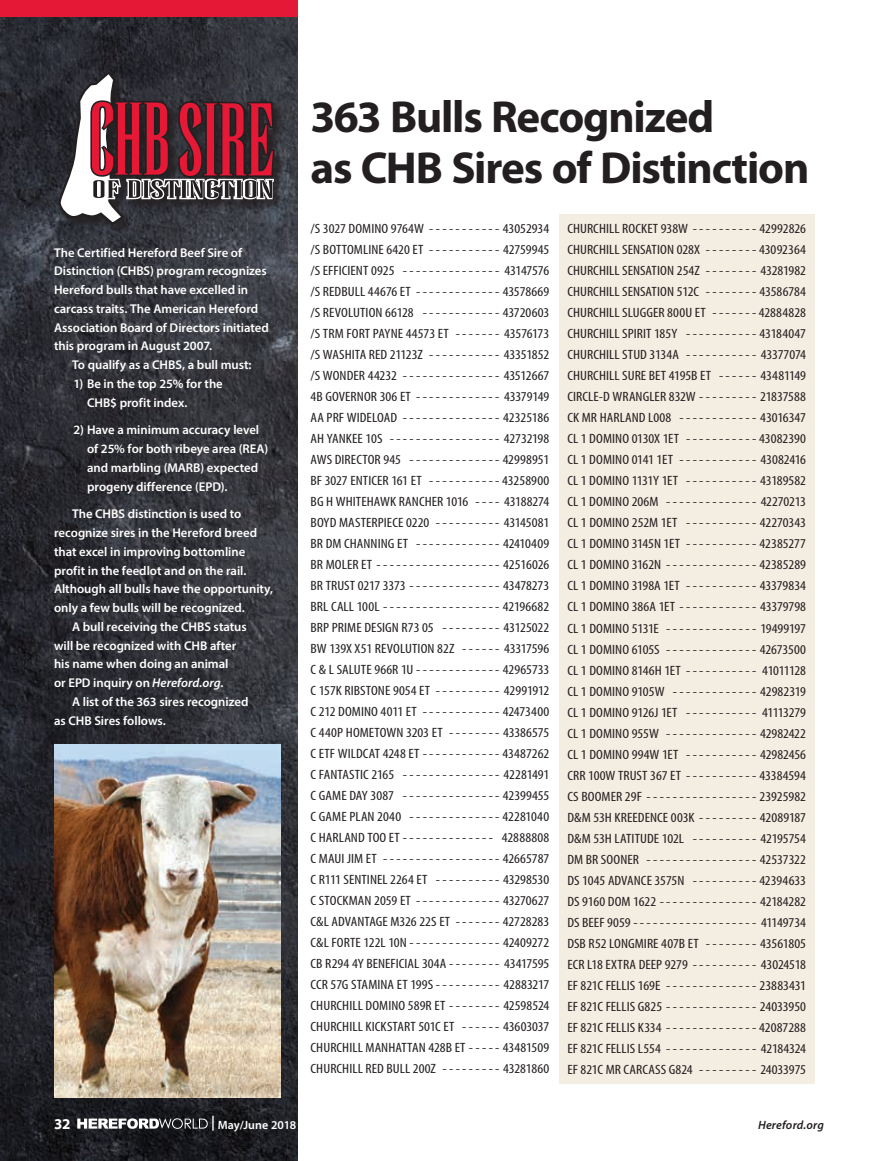
<style>
.page{position:relative;width:878px;height:1161px;background:#fff}
.page>*{position:absolute;margin:0;border:0;box-sizing:border-box;transform-origin:0 0}
.t1{font:700 45px/51px "Myriad Pro";letter-spacing:-.025em;color:#231f20}
.t2{font:700 15px "Myriad Pro";color:#fff}
.t3{font:condensed 13.5px/21px "Myriad Pro";color:#231f20;text-align:justify;scale:1.12 1}
.t4{font:600 12.75px/18.8px "Myriad Pro";color:#fff}
.t5{font:600 12px "Myriad Pro";letter-spacing:.01em;color:#fff}
.t6{font:italic 600 12px "Myriad Pro";letter-spacing:.015em;color:#231f20}
.s1{font-style:italic}
.s2{font-size:15px}
</style>
<div class="page">
<img style="left:0;top:16px;width:297px;height:1145px">
<div style="left:0;top:0;width:297px;height:16px;background:#e51836"></div>
<div style="left:560px;top:214px;width:254px;height:870px;background:#f4ede1"></div>
<div style="left:59px;top:72px;width:225px;height:163px;background:#231f20;opacity:.75"></div>
<svg style="left:57px;top:69px;width:219px;height:160px;background:#6b454e"></svg>
<img style="left:54px;top:744px;width:226px;height:354px">
<svg style="left:77px;top:1118px;width:131px;height:11px"></svg>
<p class="t4" style="left:54px;top:243px;width:216px">The Certified Hereford Beef Sire of Distinction (CHBS) program recognizes Hereford bulls that have excelled in carcass traits. The American Hereford Association Board of Directors initiated this program in August 2007.</p>
<p class="t4" style="left:72px;top:355px;width:181px">To qualify as a CHBS, a bull must:</p>
<p class="t4" style="left:87px;top:374px;width:137px;text-indent:-14px">1) Be in the top 25% for the<br>CHB$ profit index.</p>
<p class="t4" style="left:87px;top:420px;width:183px;text-indent:-14px">2) Have a minimum accuracy level of 25% for both ribeye area (REA) and marbling (MARB) expected progeny difference (EPD).</p>
<p class="t4" style="left:72px;top:504px;width:171px">The CHBS distinction is used to</p>
<p class="t4" style="left:54px;top:523px;width:205px">recognize sires in the Hereford breed</p>
<p class="t4" style="left:54px;top:542px;width:193px">that excel in improving bottomline</p>
<p class="t4" style="left:54px;top:561px;width:194px">profit in the feedlot and on the rail.</p>
<p class="t4" style="left:54px;top:579px;width:220px">Although all bulls have the opportunity,</p>
<p class="t4" style="left:54px;top:598px;width:192px">only a few bulls will be recognized.</p>
<p class="t4" style="left:72px;top:617px;width:176px">A bull receiving the CHBS status</p>
<p class="t4" style="left:54px;top:636px;width:184px">will be recognized with CHB after</p>
<p class="t4" style="left:54px;top:654px;width:176px">his name when doing an animal</p>
<p class="t4" style="left:54px;top:673px;width:171px">or EPD inquiry on <span class="s1">Hereford.org</span>.</p>
<p class="t4" style="left:72px;top:692px;width:178px">A list of the 363 sires recognized</p>
<p class="t4" style="left:54px;top:711px;width:113px">as CHB Sires follows.</p>
<h1 class="t1" style="left:310px;top:92px;width:500px">363 Bulls Recognized<br>as CHB Sires of Distinction</h1>
<p class="t3" style="left:310px;top:218px;width:215px">/S 3027 DOMINO 9764W - - - - - - - - - - 43052934 /S BOTTOMLINE 6420 ET - - - - - - - - - - 42759945 /S EFFICIENT 0925 - - - - - - - - - - - - - - - 43147576 /S REDBULL 44676 ET - - - - - - - - - - - - 43578669 /S REVOLUTION 66128 - - - - - - - - - - - 43720603 /S TRM FORT PAYNE 44573 ET - - - - - - 43576173 /S WASHITA RED 21123Z - - - - - - - - - - 43351852 /S WONDER 44232 - - - - - - - - - - - - - - 43512667<br>4B GOVERNOR 306 ET - - - - - - - - - - - - 43379149<br>AA PRF WIDELOAD - - - - - - - - - - - - - - 42325186<br>AH YANKEE 10S - - - - - - - - - - - - - - - - 42732198<br>AWS DIRECTOR 945 - - - - - - - - - - - - - 42998951<br>BF 3027 ENTICER 161 ET - - - - - - - - - - 43258900<br>BG H WHITEHAWK RANCHER 1016 - - - 43188274<br>BOYD MASTERPIECE 0220 - - - - - - - - - 43145081<br>BR DM CHANNING ET - - - - - - - - - - - - 42410409<br>BR MOLER ET - - - - - - - - - - - - - - - - - - 42516026<br>BR TRUST 0217 3373 - - - - - - - - - - - - - 43478273<br>BRL CALL 100L - - - - - - - - - - - - - - - - - 42196682<br>BRP PRIME DESIGN R73 05 - - - - - - - - 43125022<br>BW 139X X51 REVOLUTION 82Z - - - - - 43317596<br>C &amp; L SALUTE 966R 1U - - - - - - - - - - - - 42965733<br>C 157K RIBSTONE 9054 ET - - - - - - - - - 42991912<br>C 212 DOMINO 4011 ET - - - - - - - - - - - 42473400<br>C 440P HOMETOWN 3203 ET - - - - - - - 43386575<br>C ETF WILDCAT 4248 ET - - - - - - - - - - - 43487262<br>C FANTASTIC 2165 - - - - - - - - - - - - - - 42281491<br>C GAME DAY 3087 - - - - - - - - - - - - - - 42399455<br>C GAME PLAN 2040 - - - - - - - - - - - - - 42281040<br>C HARLAND TOO ET - - - - - - - - - - - - - - 42888808<br>C MAUI JIM ET - - - - - - - - - - - - - - - - - 42665787<br>C R111 SENTINEL 2264 ET - - - - - - - - - 43298530<br>C STOCKMAN 2059 ET - - - - - - - - - - - - 43270627<br>C&amp;L ADVANTAGE M326 22S ET - - - - - - 42728283<br>C&amp;L FORTE 122L 10N - - - - - - - - - - - - - - 42409272<br>CB R294 4Y BENEFICIAL 304A - - - - - - - 43417595<br>CCR 57G STAMINA ET 199S - - - - - - - - - 42883217<br>CHURCHILL DOMINO 589R ET - - - - - - - 42598524<br>CHURCHILL KICKSTART 501C ET - - - - - 43603037<br>CHURCHILL MANHATTAN 428B ET - - - - 43481509<br>CHURCHILL RED BULL 200Z - - - - - - - - 43281860</p>
<p class="t3" style="left:567px;top:219px;width:215px">CHURCHILL ROCKET 938W - - - - - - - - - 42992826<br>CHURCHILL SENSATION 028X - - - - - - - 43092364<br>CHURCHILL SENSATION 254Z - - - - - - - 43281982<br>CHURCHILL SENSATION 512C - - - - - - - 43586784<br>CHURCHILL SLUGGER 800U ET - - - - - - 42884828<br>CHURCHILL SPIRIT 185Y - - - - - - - - - - 43184047<br>CHURCHILL STUD 3134A - - - - - - - - - - 43377074<br>CHURCHILL SURE BET 4195B ET - - - - - 43481149<br>CIRCLE-D WRANGLER 832W - - - - - - - - 21837588<br>CK MR HARLAND L008 - - - - - - - - - - - 43016347<br>CL 1 DOMINO 0130X 1ET - - - - - - - - - - 43082390<br>CL 1 DOMINO 0141 1ET - - - - - - - - - - - 43082416<br>CL 1 DOMINO 1131Y 1ET - - - - - - - - - - 43189582<br>CL 1 DOMINO 206M - - - - - - - - - - - - - 42270213<br>CL 1 DOMINO 252M 1ET - - - - - - - - - - 42270343<br>CL 1 DOMINO 3145N 1ET - - - - - - - - - - 42385277<br>CL 1 DOMINO 3162N - - - - - - - - - - - - - 42385289<br>CL 1 DOMINO 3198A 1ET - - - - - - - - - - 43379834<br>CL 1 DOMINO 386A 1ET - - - - - - - - - - - 43379798<br>CL 1 DOMINO 5131E - - - - - - - - - - - - - 19499197<br>CL 1 DOMINO 6105S - - - - - - - - - - - - - 42673500<br>CL 1 DOMINO 8146H 1ET - - - - - - - - - - - 41011128<br>CL 1 DOMINO 9105W - - - - - - - - - - - - 42982319<br>CL 1 DOMINO 9126J 1ET - - - - - - - - - - - 41113279<br>CL 1 DOMINO 955W - - - - - - - - - - - - - 42982422<br>CL 1 DOMINO 994W 1ET - - - - - - - - - - 42982456<br>CRR 100W TRUST 367 ET - - - - - - - - - - 43384594<br>CS BOOMER 29F - - - - - - - - - - - - - - - - 23925982<br>D&amp;M 53H KREEDENCE 003K - - - - - - - - 42089187<br>D&amp;M 53H LATITUDE 102L - - - - - - - - - 42195754<br>DM BR SOONER - - - - - - - - - - - - - - - - 42537322<br>DS 1045 ADVANCE 3575N - - - - - - - - - 42394633<br>DS 9160 DOM 1622 - - - - - - - - - - - - - - 42184282<br>DS BEEF 9059 - - - - - - - - - - - - - - - - - - 41149734<br>DSB R52 LONGMIRE 407B ET - - - - - - - 43561805<br>ECR L18 EXTRA DEEP 9279 - - - - - - - - - 43024518<br>EF 821C FELLIS 169E - - - - - - - - - - - - - 23883431<br>EF 821C FELLIS G825 - - - - - - - - - - - - - 24033950<br>EF 821C FELLIS K334 - - - - - - - - - - - - - 42087288<br>EF 821C FELLIS L554 - - - - - - - - - - - - - 42184324<br>EF 821C MR CARCASS G824 - - - - - - - - 24033975</p>
<p class="t2" style="left:54px;top:1115px;width:18px">32</p>
<p class="t5" style="left:211px;top:1117px;width:86px"><span class="s2">|</span> May/June 2018</p>
<p class="t6" style="left:758px;top:1117px;width:67px">Hereford.org</p>
</div>
